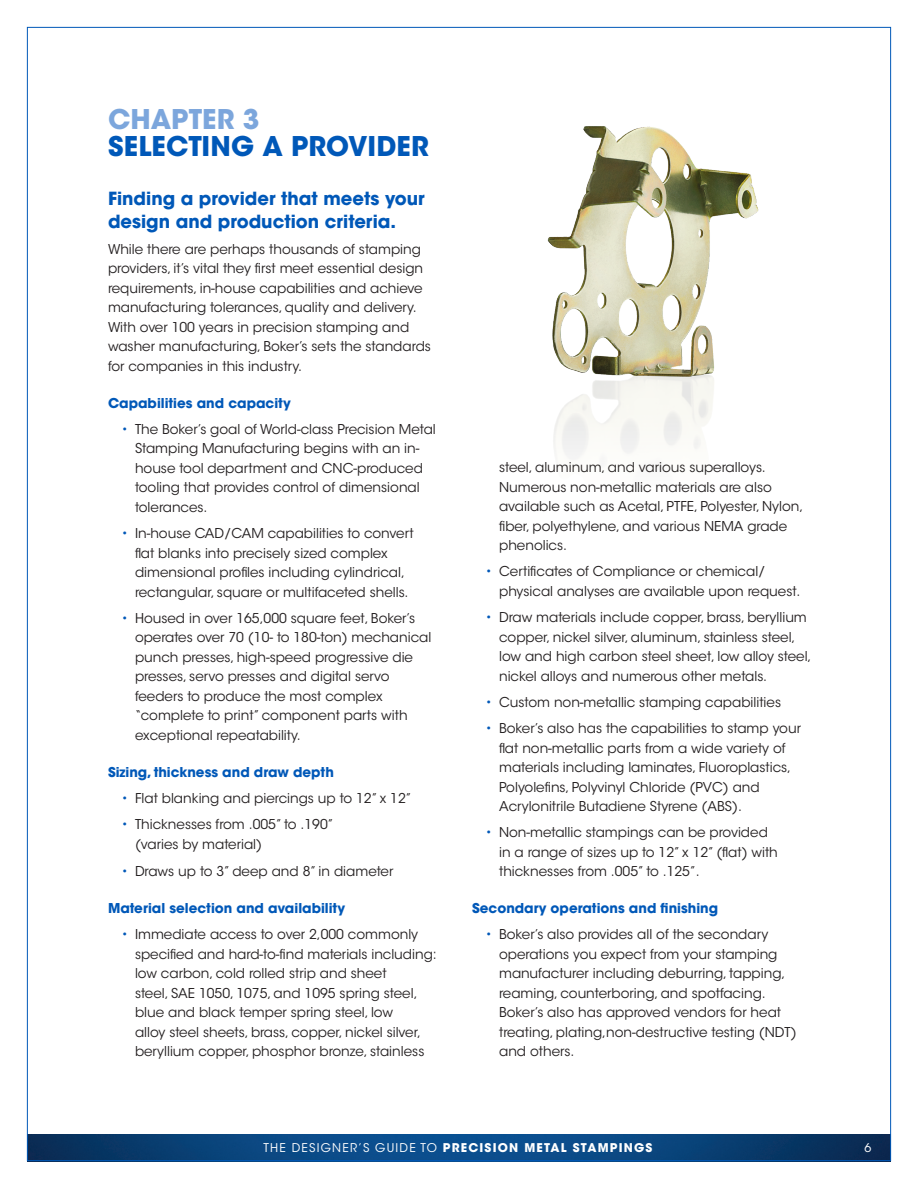
<style>
.page{position:relative;width:918px;height:1188px;background:#fff}
.page>*{position:absolute;margin:0;border:0;box-sizing:border-box;transform-origin:0 0}
.Large_Headlines{font:700 27px/27px "ITC Avant Garde Std";letter-spacing:.005em;color:#0058b8}
.Subheads{font:700 18px/22.5px "ITC Avant Garde Std";color:#0058b8}
.t1{font:13.5px/19.5px "ITC Avant Garde Std";color:#231f20}
.sub-sub{font:700 13.5px "ITC Avant Garde Std";color:#0058b8}
.t2{font:700 12px "ITC Avant Garde Std";letter-spacing:.1em;color:#fff}
.t3{font:12px "ITC Avant Garde Std";color:#fff}
.s1{color:#7ca6dc}
.s2{color:#0058b8}
.s3{font-weight:400}
</style>
<div class="page">
<img style="left:27px;top:1134px;width:864px;height:28px">
<img style="left:547px;top:126px;width:212px;height:333px">
<p class="Large_Headlines" style="left:108px;top:105px;width:322px"><span class="s1">CHAPTER 3<br></span>SELECTING A PROVIDER</p>
<p class="Subheads" style="left:108px;top:187px;width:318px">Finding a provider that meets your design and production criteria.</p>
<p class="t1" style="left:108px;top:239px;width:324px">While there are perhaps thousands of stamping providers, it’s vital they first meet essential design requirements, in-house capabilities and achieve manufacturing tolerances, quality and delivery.<br>With over 100 years in precision stamping and washer manufacturing, Boker’s sets the standards for companies in this industry.</p>
<p class="sub-sub" style="left:108px;top:394px;width:184px">Capabilities and capacity</p>
<p class="t1" style="left:135px;top:419px;width:302px;text-indent:-14px"><span class="s2">•</span> The Boker’s goal of World-class Precision Metal Stamping Manufacturing begins with an in&shy;house tool department and CNC-produced tooling that provides control of dimensional tolerances.</p>
<p class="t1" style="left:135px;top:524px;width:280px;text-indent:-14px"><span class="s2">•</span> In-house CAD/CAM capabilities to convert flat blanks into precisely sized complex dimensional profiles including cylindrical, rectangular, square or multifaceted shells.</p>
<p class="t1" style="left:135px;top:608px;width:298px;text-indent:-14px"><span class="s2">•</span> Housed in over 165,000 square feet, Boker’s operates over 70 (10- to 180-ton) mechanical punch presses, high-speed progressive die presses, servo presses and digital servo feeders to produce the most complex “complete to print” component parts with exceptional repeatability.</p>
<p class="sub-sub" style="left:108px;top:763px;width:227px">Sizing, thickness and draw depth</p>
<p class="t1" style="left:122px;top:788px;width:292px"><span class="s2">•</span> Flat blanking and piercings up to 12” x 12”</p>
<p class="t1" style="left:135px;top:815px;width:200px;text-indent:-14px"><span class="s2">•</span> Thicknesses from .005” to .190” (varies by material)</p>
<p class="t1" style="left:122px;top:862px;width:273px"><span class="s2">•</span> Draws up to 3” deep and 8” in diameter</p>
<p class="sub-sub" style="left:108px;top:899px;width:239px">Material selection and availability</p>
<p class="t1" style="left:135px;top:925px;width:303px;text-indent:-14px"><span class="s2">•</span> Immediate access to over 2,000 commonly specified and hard-to-find materials including: low carbon, cold rolled strip and sheet<br>steel, SAE 1050, 1075, and 1095 spring steel, blue and black temper spring steel, low<br>alloy steel sheets, brass, copper, nickel silver, beryllium copper, phosphor bronze, stainless</p>
<p class="t1" style="left:499px;top:458px;width:306px">steel, aluminum, and various superalloys.<br>Numerous non-metallic materials are also available such as Acetal, PTFE, Polyester, Nylon, fiber, polyethylene, and various NEMA grade phenolics.</p>
<p class="t1" style="left:499px;top:562px;width:303px;text-indent:-14px"><span class="s2">•</span> Certificates of Compliance or chemical/ physical analyses are available upon request.</p>
<p class="t1" style="left:499px;top:608px;width:314px;text-indent:-14px"><span class="s2">•</span> Draw materials include copper, brass, beryllium copper, nickel silver, aluminum, stainless steel, low and high carbon steel sheet, low alloy steel, nickel alloys and numerous other metals.</p>
<p class="t1" style="left:486px;top:692px;width:297px"><span class="s2">•</span> Custom non-metallic stamping capabilities</p>
<p class="t1" style="left:499px;top:719px;width:303px;text-indent:-14px"><span class="s2">•</span> Boker’s also has the capabilities to stamp your flat non-metallic parts from a wide variety of materials including laminates, Fluoroplastics, Polyolefins, Polyvinyl Chloride (PVC) and Acrylonitrile Butadiene Styrene (ABS).</p>
<p class="t1" style="left:499px;top:823px;width:280px;text-indent:-14px"><span class="s2">•</span> Non-metallic stampings can be provided in a range of sizes up to 12” x 12” (flat) with thicknesses from .005” to .125”.</p>
<p class="sub-sub" style="left:472px;top:899px;width:248px">Secondary operations and finishing</p>
<p class="t1" style="left:499px;top:925px;width:299px;text-indent:-14px"><span class="s2">•</span> Boker’s also provides all of the secondary operations you expect from your stamping manufacturer including deburring, tapping, reaming, counterboring, and spotfacing.<br>Boker’s also has approved vendors for heat treating, plating,non-destructive testing (NDT) and others.</p>
<p class="t2" style="left:263px;top:1139px;width:390px"><span class="s3">THE DESIGNER’S GUIDE TO</span> PRECISION METAL STAMPINGS</p>
<p class="t3" style="left:865px;top:1140px;width:8px">6</p>
</div>
